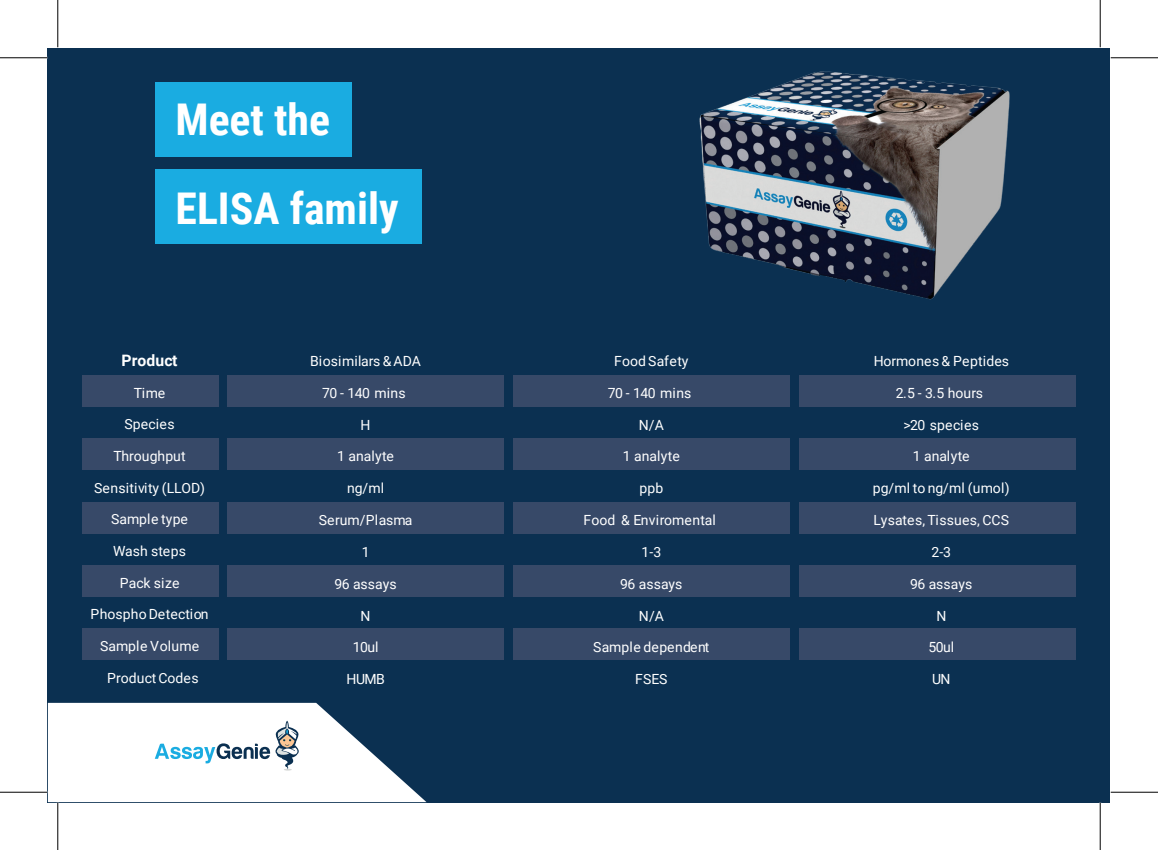
<style>
.page{position:relative;width:1158px;height:850px;background:#fff}
.page>*{position:absolute;margin:0;border:0;box-sizing:border-box;transform-origin:0 0}
.t1{font:700 43.75px "Roboto Condensed";color:#fff}
.t2{font:700 15.75px "Roboto";letter-spacing:.005em;color:#fff}
.t3{font:14px "Roboto";letter-spacing:.005em;color:#fff}
.t4{font:14px "Roboto";letter-spacing:-.02em;color:#fff}
</style>
<div class="page">
<div style="left:48px;top:48px;width:1061px;height:754px;background:#0b3051"></div>
<img style="left:699px;top:71px;width:311px;height:229px">
<div style="left:155px;top:83px;width:196px;height:74px;background:#1aace1"></div>
<svg style="left:48px;top:703px;width:378px;height:99px;background:#d6dde2"></svg>
<div style="left:513px;top:375px;width:276px;height:32px;background:#374968"></div>
<div style="left:799px;top:375px;width:276px;height:32px;background:#374968"></div>
<div style="left:513px;top:438px;width:276px;height:32px;background:#374968"></div>
<div style="left:799px;top:438px;width:276px;height:32px;background:#374968"></div>
<div style="left:513px;top:502px;width:276px;height:31px;background:#374968"></div>
<div style="left:799px;top:502px;width:276px;height:31px;background:#374968"></div>
<div style="left:513px;top:565px;width:276px;height:32px;background:#374968"></div>
<div style="left:799px;top:565px;width:276px;height:32px;background:#374968"></div>
<div style="left:513px;top:628px;width:276px;height:32px;background:#374968"></div>
<div style="left:799px;top:628px;width:276px;height:32px;background:#374968"></div>
<div style="left:227px;top:375px;width:277px;height:32px;background:#374968"></div>
<div style="left:227px;top:438px;width:277px;height:32px;background:#374968"></div>
<div style="left:227px;top:502px;width:277px;height:31px;background:#374968"></div>
<div style="left:227px;top:565px;width:277px;height:32px;background:#374968"></div>
<div style="left:227px;top:628px;width:277px;height:32px;background:#374968"></div>
<div style="left:155px;top:170px;width:266px;height:74px;background:#1aace1"></div>
<div style="left:82px;top:375px;width:137px;height:32px;background:#374968"></div>
<div style="left:82px;top:438px;width:137px;height:32px;background:#374968"></div>
<div style="left:82px;top:502px;width:137px;height:31px;background:#374968"></div>
<div style="left:82px;top:565px;width:137px;height:32px;background:#374968"></div>
<div style="left:82px;top:628px;width:137px;height:32px;background:#374968"></div>
<hr style="left:0;top:57px;width:47px;height:1px;background:#000">
<hr style="left:1110px;top:57px;width:47px;height:1px;background:#000">
<hr style="left:0;top:792px;width:47px;height:1px;background:#000">
<hr style="left:1110px;top:792px;width:47px;height:1px;background:#000">
<hr style="left:57px;top:0;width:1px;height:47px;background:#000">
<hr style="left:57px;top:802px;width:1px;height:48px;background:#000">
<hr style="left:1099px;top:0;width:1px;height:47px;background:#000">
<hr style="left:1099px;top:802px;width:1px;height:48px;background:#000">
<h1 class="t1" style="left:175px;top:88px;width:156px">Meet the</h1>
<h1 class="t1" style="left:175px;top:178px;width:225px">ELISA family</h1>
<p class="t2" style="left:121px;top:349px;width:57px">Product</p>
<p class="t3" style="left:134px;top:383px;width:33px">Time</p>
<p class="t3" style="left:124px;top:414px;width:52px">Species</p>
<p class="t3" style="left:113px;top:446px;width:74px">Throughput</p>
<p class="t3" style="left:94px;top:478px;width:112px">Sensitivity (LLOD)</p>
<p class="t3" style="left:111px;top:509px;width:78px">Sample type</p>
<p class="t3" style="left:113px;top:541px;width:74px">Wash steps</p>
<p class="t3" style="left:120px;top:573px;width:61px">Pack size</p>
<p class="t3" style="left:91px;top:604px;width:119px">PhosphoDetection</p>
<p class="t3" style="left:100px;top:636px;width:100px">Sample Volume</p>
<p class="t3" style="left:107px;top:668px;width:93px">ProductCodes</p>
<p class="t3" style="left:310px;top:351px;width:112px">Biosimilars &amp;ADA</p>
<p class="t4" style="left:322px;top:383px;width:85px">70 - 140 mins</p>
<p class="t3" style="left:360px;top:415px;width:11px">H</p>
<p class="t3" style="left:337px;top:446px;width:58px">1 analyte</p>
<p class="t3" style="left:347px;top:478px;width:39px">ng/ml</p>
<p class="t3" style="left:319px;top:510px;width:95px">Serum/Plasma</p>
<p class="t3" style="left:361px;top:542px;width:9px">1</p>
<p class="t3" style="left:334px;top:574px;width:64px">96 assays</p>
<p class="t3" style="left:360px;top:606px;width:11px">N</p>
<p class="t3" style="left:353px;top:637px;width:27px">10ul</p>
<p class="t3" style="left:346px;top:669px;width:40px">HUMB</p>
<p class="t3" style="left:614px;top:351px;width:76px">Food Safety</p>
<p class="t4" style="left:607px;top:383px;width:85px">70 - 140 mins</p>
<p class="t3" style="left:638px;top:415px;width:27px">N/A</p>
<p class="t3" style="left:623px;top:446px;width:58px">1 analyte</p>
<p class="t3" style="left:639px;top:478px;width:25px">ppb</p>
<p class="t3" style="left:583px;top:510px;width:134px">Food &amp; Enviromental</p>
<p class="t3" style="left:641px;top:542px;width:21px">1-3</p>
<p class="t3" style="left:620px;top:574px;width:64px">96 assays</p>
<p class="t3" style="left:638px;top:606px;width:27px">N/A</p>
<p class="t3" style="left:593px;top:637px;width:118px">Sample dependent</p>
<p class="t3" style="left:635px;top:669px;width:34px">FSES</p>
<p class="t3" style="left:873px;top:351px;width:137px">Hormones &amp; Peptides</p>
<p class="t3" style="left:895px;top:383px;width:89px">2.5 - 3.5 hours</p>
<p class="t3" style="left:903px;top:415px;width:77px">&gt;20 species</p>
<p class="t3" style="left:912px;top:446px;width:58px">1 analyte</p>
<p class="t3" style="left:872px;top:478px;width:138px">pg/ml to ng/ml (umol)</p>
<p class="t3" style="left:873px;top:510px;width:137px">Lysates, Tissues, CCS</p>
<p class="t3" style="left:931px;top:542px;width:21px">2-3</p>
<p class="t3" style="left:910px;top:574px;width:64px">96 assays</p>
<p class="t3" style="left:936px;top:606px;width:11px">N</p>
<p class="t3" style="left:928px;top:637px;width:27px">50ul</p>
<p class="t3" style="left:931px;top:669px;width:20px">UN</p>
</div>
